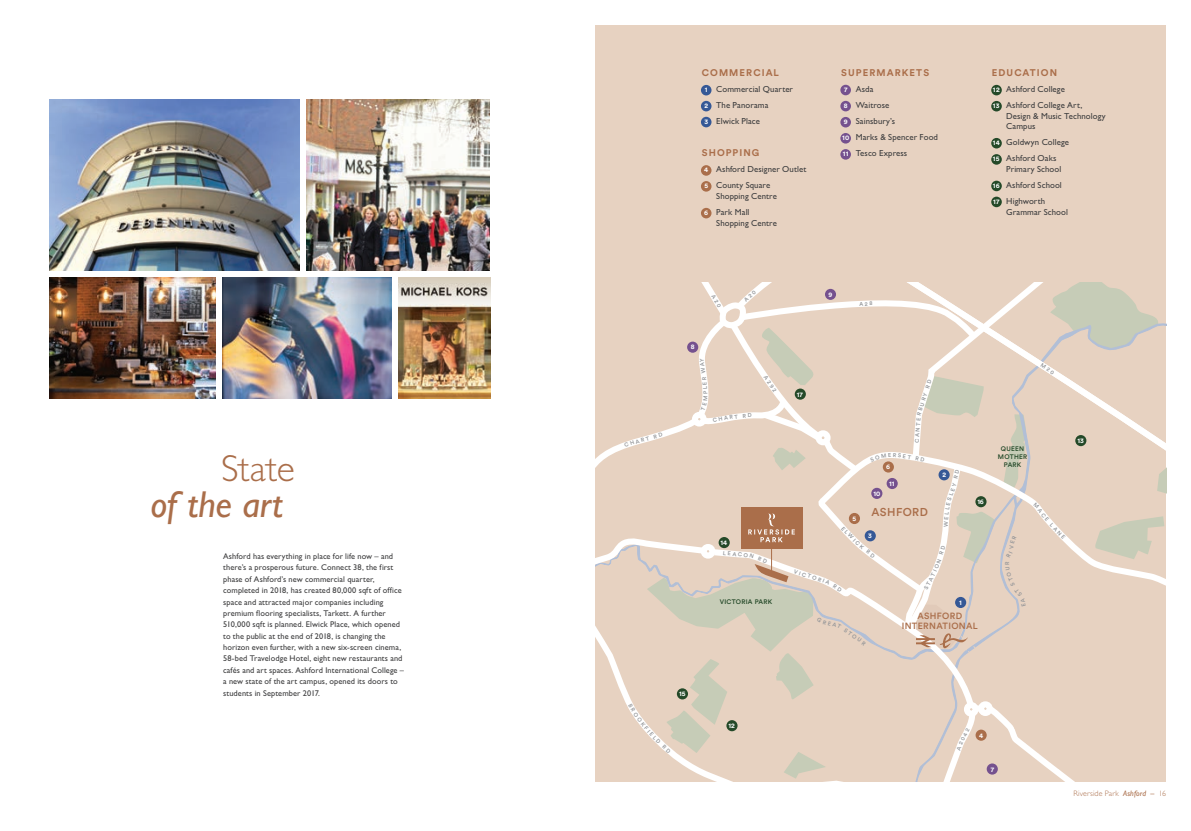
<style>
.page{position:relative;width:1191px;height:831px;background:#fff}
.page>*{position:absolute;margin:0;border:0;box-sizing:border-box;transform-origin:0 0}
.NEW_Page_header{font:italic 37.62px "Gill Sans";letter-spacing:-.01em;color:#aa6e4a}
.NEW_Page_header-2{font:300 37.62px "Gill Sans";letter-spacing:-.01em;color:#aa6e4a}
.t1{font:500 11.38px "Circular Std";letter-spacing:.04em;color:#aa6e4a}
.NEW_Subheader{font:700 9.62px "Circular Std";letter-spacing:.11em;color:#aa6e4a}
.NEW_Intro_para_WHITE{font:700 9.62px "Circular Std";letter-spacing:.11em;color:#aa6e4a}
.t2{font:500 9.01px/10.1px "Circular Std";letter-spacing:.04em;color:#aa6e4a;text-align:center}
.NEW_Subheader-2{font:8.75px/10.6px "Gill Sans";letter-spacing:.01em;color:#3e3e3f}
.NEW_Intro_para_BLACK{font:8.31px/11.4px "Gill Sans";letter-spacing:.01em;color:#3e3e3f}
.t3{font:300 7.88px "Gill Sans";letter-spacing:.02em;color:#aa6e4a}
.t4{font:700 6.74px "Circular Std";letter-spacing:-.01em;color:#fff}
.t5{font:700 6.65px "Circular Std";color:#fff}
.t6{font:500 6.56px/7.9px "Circular Std";letter-spacing:.04em;color:#244928;text-align:center}
.t7{font:500 5.51px "Circular Std";color:#939598}
.s1{font-family:"Circular Std";font-weight:700;font-size:6.74px;color:#fff}
.s2{font-weight:400;font-style:italic}
</style>
<div class="page">
<div style="left:595px;top:25px;width:571px;height:756px;background:#e7d2c1"></div>
<div style="left:701px;top:85px;width:10px;height:10px;background:#355896;border-radius:50%"></div>
<div style="left:991px;top:85px;width:10px;height:10px;background:#244928;border-radius:50%"></div>
<div style="left:701px;top:101px;width:10px;height:10px;background:#355896;border-radius:50%"></div>
<div style="left:991px;top:101px;width:10px;height:10px;background:#244928;border-radius:50%"></div>
<div style="left:701px;top:117px;width:10px;height:10px;background:#355896;border-radius:50%"></div>
<div style="left:991px;top:138px;width:10px;height:10px;background:#244928;border-radius:50%"></div>
<div style="left:991px;top:154px;width:10px;height:11px;background:#244928;border-radius:50%"></div>
<div style="left:991px;top:181px;width:10px;height:10px;background:#244928;border-radius:50%"></div>
<div style="left:991px;top:197px;width:10px;height:10px;background:#244928;border-radius:50%"></div>
<div style="left:701px;top:165px;width:10px;height:11px;background:#aa6e4a;border-radius:50%"></div>
<div style="left:701px;top:181px;width:10px;height:11px;background:#aa6e4a;border-radius:50%"></div>
<div style="left:701px;top:208px;width:10px;height:10px;background:#aa6e4a;border-radius:50%"></div>
<div style="left:840px;top:85px;width:11px;height:10px;background:#75518e;border-radius:50%"></div>
<div style="left:840px;top:101px;width:11px;height:10px;background:#75518e;border-radius:50%"></div>
<div style="left:840px;top:117px;width:11px;height:10px;background:#75518e;border-radius:50%"></div>
<div style="left:840px;top:133px;width:11px;height:11px;background:#75518e;border-radius:50%"></div>
<div style="left:840px;top:149px;width:11px;height:11px;background:#75518e;border-radius:50%"></div>
<img style="left:50px;top:99px;width:249px;height:171px">
<img style="left:50px;top:277px;width:166px;height:122px">
<img style="left:306px;top:99px;width:184px;height:171px">
<img style="left:398px;top:277px;width:92px;height:122px">
<img style="left:223px;top:277px;width:168px;height:122px">
<svg style="left:595px;top:283px;width:571px;height:498px"></svg>
<p class="NEW_Page_header-2" style="left:221px;top:447px;width:75px">State</p>
<p class="NEW_Page_header" style="left:151px;top:482px;width:134px">of the art</p>
<p class="NEW_Intro_para_BLACK" style="left:223px;top:551px;width:182px">Ashford has everything in place for life now – and there’s a prosperous future. Connect 38, the first phase of Ashford’s new commercial quarter, completed in 2018, has created 80,000 sqft of office space and attracted major companies including premium flooring specialists, Tarkett. A further 510,000 sqft is planned. Elwick Place, which opened to the public at the end of 2018, is changing the horizon even further, with a new six-screen cinema, 58-bed Travelodge Hotel, eight new restaurants and cafés and art spaces. Ashford International College – a new state of the art campus, opened its doors to students in September 2017.</p>
<p class="NEW_Subheader" style="left:702px;top:67px;width:79px">COMMERCIAL</p>
<p class="NEW_Subheader-2" style="left:705px;top:84px;width:90px"><span class="s1">1</span> Commercial Quarter</p>
<p class="NEW_Subheader-2" style="left:704px;top:100px;width:66px"><span class="s1">2</span> The Panorama</p>
<p class="NEW_Subheader-2" style="left:704px;top:116px;width:57px"><span class="s1">3</span> Elwick Place</p>
<p class="NEW_Subheader" style="left:702px;top:147px;width:59px">SHOPPING</p>
<p class="NEW_Subheader-2" style="left:704px;top:164px;width:104px"><span class="s1">4</span> Ashford Designer Outlet</p>
<p class="NEW_Subheader-2" style="left:716px;top:180px;width:62px;text-indent:-12px"><span class="s1">5</span> County Square<br>Shopping Centre</p>
<p class="NEW_Subheader-2" style="left:716px;top:207px;width:62px;text-indent:-12px"><span class="s1">6</span> Park Mall<br>Shopping Centre</p>
<p class="NEW_Subheader" style="left:841px;top:67px;width:89px">SUPERMARKETS</p>
<p class="NEW_Subheader-2" style="left:844px;top:84px;width:31px"><span class="s1">7</span> Asda</p>
<p class="NEW_Subheader-2" style="left:844px;top:100px;width:47px"><span class="s1">8</span> Waitrose</p>
<p class="NEW_Subheader-2" style="left:843px;top:116px;width:53px"><span class="s1">9</span> Sainsbury’s</p>
<p class="NEW_Subheader-2" style="left:842px;top:132px;width:97px"><span class="s1">10</span> Marks &amp; Spencer Food</p>
<p class="NEW_Subheader-2" style="left:843px;top:148px;width:66px"><span class="s1">11</span> Tesco Express</p>
<p class="NEW_Intro_para_WHITE" style="left:991px;top:67px;width:67px">EDUCATION</p>
<p class="NEW_Subheader-2" style="left:993px;top:84px;width:73px"><span class="s1">12</span> Ashford College</p>
<p class="NEW_Subheader-2" style="left:1006px;top:100px;width:101px;text-indent:-13px"><span class="s1">13</span> Ashford College Art,<br>Design &amp; Music Technology<br>Campus</p>
<p class="NEW_Subheader-2" style="left:992px;top:137px;width:78px"><span class="s1">14</span> Goldwyn College</p>
<p class="NEW_Subheader-2" style="left:1006px;top:153px;width:57px;text-indent:-13px"><span class="s1">15</span> Ashford Oaks<br>Primary School</p>
<p class="NEW_Subheader-2" style="left:992px;top:180px;width:71px"><span class="s1">16</span> Ashford School</p>
<p class="NEW_Subheader-2" style="left:1006px;top:196px;width:63px;text-indent:-13px"><span class="s1">17</span> Highworth<br>Grammar School</p>
<p class="t4" style="left:691px;top:342px;width:5px">8</p>
<p class="t4" style="left:797px;top:390px;width:8px">17</p>
<p class="t4" style="left:720px;top:538px;width:8px">14</p>
<p class="t7" style="left:723px;top:549px;width:27px;rotate:5deg">LEACO</p>
<p class="t6" style="left:720px;top:598px;width:54px">VICTORIA PARK</p>
<p class="t4" style="left:679px;top:689px;width:8px">15</p>
<p class="t4" style="left:728px;top:721px;width:8px">12</p>
<p class="t5" style="left:828px;top:290px;width:5px">9</p>
<p class="t4" style="left:852px;top:514px;width:5px">5</p>
<p class="t4" style="left:886px;top:463px;width:5px">6</p>
<p class="t4" style="left:873px;top:489px;width:8px">10</p>
<p class="t4" style="left:889px;top:479px;width:7px">11</p>
<p class="t7" style="left:915px;top:415px;width:34px;rotate:-73deg">RBURY R</p>
<p class="t7" style="left:913px;top:442px;width:27px;rotate:-86deg">CANTE</p>
<p class="t1" style="left:871px;top:505px;width:58px">ASHFORD</p>
<p class="t4" style="left:868px;top:531px;width:5px">3</p>
<p class="t4" style="left:942px;top:470px;width:5px">2</p>
<p class="t4" style="left:977px;top:497px;width:8px">16</p>
<p class="t6" style="left:998px;top:445px;width:31px">QUEEN<br>MOTHER<br>PARK</p>
<p class="t4" style="left:959px;top:598px;width:4px">1</p>
<p class="t2" style="left:901px;top:610px;width:78px">ASHFORD<br>INTERNATIONAL</p>
<p class="t4" style="left:979px;top:731px;width:6px">4</p>
<p class="t4" style="left:991px;top:765px;width:5px">7</p>
<p class="t4" style="left:1077px;top:436px;width:8px">13</p>
<p class="t3" style="left:1073px;top:788px;width:94px">Riverside Park <span class="s2">Ashford –</span> 16</p>
</div>
